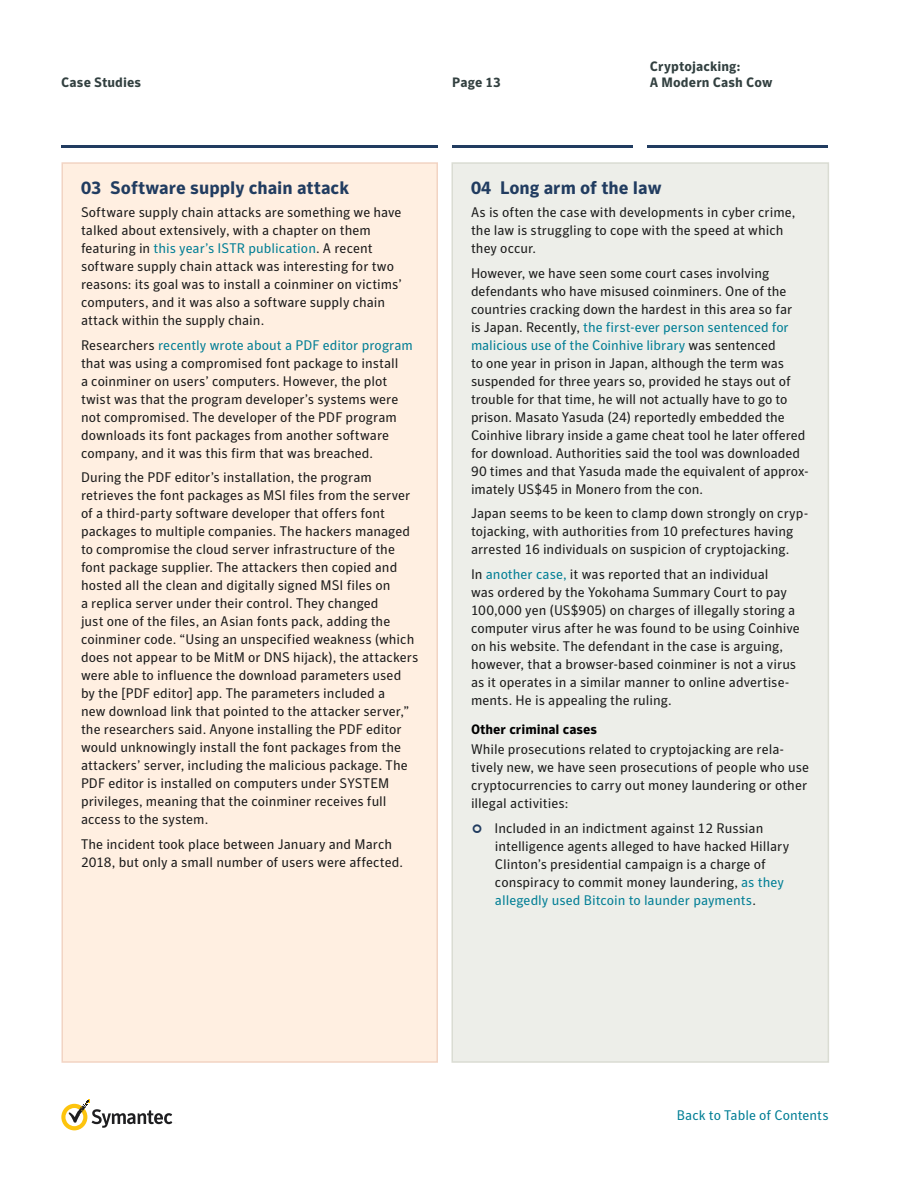
<style>
.page{position:relative;width:918px;height:1188px;background:#fff}
.page>*{position:absolute;margin:0;border:0;box-sizing:border-box;transform-origin:0 0}
.t1{font:700 18px "Symantec Sans";color:#213c60}
.t2{font:13.8px/18px "Symantec Sans";color:#1a1a1a}
.t3{font:13.8px "Symantec Sans";letter-spacing:.005em;color:#007e95}
.t4{font:700 13.5px/16.5px "Symantec Sans";letter-spacing:.01em;color:#324040}
.t5{font:700 13.5px "Symantec Sans";color:#000}
.s1{color:#007e95}
</style>
<div class="page">
<hr style="left:61px;top:146px;width:376px;height:2px;background:#213c60">
<hr style="left:452px;top:146px;width:181px;height:2px;background:#213c60">
<hr style="left:648px;top:146px;width:180px;height:2px;background:#213c60">
<svg style="left:61px;top:1100px;width:112px;height:30px"></svg>
<div style="left:62px;top:163px;width:375px;height:899px;background:#ffefe1"></div>
<div style="left:62px;top:162px;width:376px;height:901px;border:2px solid #f2d4c3"></div>
<div style="left:452px;top:163px;width:376px;height:899px;background:#edeee9"></div>
<div style="left:452px;top:162px;width:377px;height:901px;border:2px solid #dadcd3"></div>
<p class="t4" style="left:61px;top:74px;width:82px">Case Studies</p>
<p class="t4" style="left:452px;top:74px;width:50px">Page 13</p>
<p class="t4" style="left:650px;top:58px;width:124px">Cryptojacking:<br>A Modern Cash Cow</p>
<h1 class="t1" style="left:81px;top:177px;width:270px">03 Software supply chain attack</h1>
<p class="t2" style="left:81px;top:203px;width:322px">Software supply chain attacks are something we have talked about extensively, with a chapter on them featuring in <span class="s1">this year’s ISTR publication</span>. A recent software supply chain attack was interesting for two reasons: its goal was to install a coinminer on victims’ computers, and it was also a software supply chain attack within the supply chain.</p>
<p class="t2" style="left:81px;top:336px;width:333px">Researchers <span class="s1">recently wrote about a PDF editor program </span>that was using a compromised font package to install<br>a coinminer on users’ computers. However, the plot twist was that the program developer’s systems were not compromised. The developer of the PDF program downloads its font packages from another software company, and it was this firm that was breached.</p>
<p class="t2" style="left:81px;top:468px;width:339px">During the PDF editor’s installation, the program retrieves the font packages as MSI files from the server of a third-party software developer that offers font packages to multiple companies. The hackers managed to compromise the cloud server infrastructure of the font package supplier. The attackers then copied and hosted all the clean and digitally signed MSI files on<br>a replica server under their control. They changed<br>just one of the files, an Asian fonts pack, adding the coinminer code. “Using an unspecified weakness (which does not appear to be MitM or DNS hijack), the attackers were able to influence the download parameters used by the [PDF editor] app. The parameters included a<br>new download link that pointed to the attacker server,” the researchers said. Anyone installing the PDF editor would unknowingly install the font packages from the attackers’ server, including the malicious package. The PDF editor is installed on computers under SYSTEM privileges, meaning that the coinminer receives full access to the system.</p>
<p class="t2" style="left:81px;top:835px;width:324px">The incident took place between January and March<br>2018, but only a small number of users were affected.</p>
<h1 class="t1" style="left:471px;top:177px;width:192px">04 Long arm of the law</h1>
<p class="t2" style="left:471px;top:203px;width:326px">As is often the case with developments in cyber crime, the law is struggling to cope with the speed at which they occur.</p>
<p class="t2" style="left:471px;top:264px;width:339px">However, we have seen some court cases involving defendants who have misused coinminers. One of the countries cracking down the hardest in this area so far<br>is Japan. Recently, <span class="s1">the first-ever person sentenced for malicious use of the Coinhive library</span> was sentenced<br>to one year in prison in Japan, although the term was suspended for three years so, provided he stays out of trouble for that time, he will not actually have to go to prison. Masato Yasuda (24) reportedly embedded the Coinhive library inside a game cheat tool he later offered for download. Authorities said the tool was downloaded 90 times and that Yasuda made the equivalent of approx&shy;imately US$45 in Monero from the con.</p>
<p class="t2" style="left:471px;top:505px;width:339px">Japan seems to be keen to clamp down strongly on cryp&shy;tojacking, with authorities from 10 prefectures having arrested 16 individuals on suspicion of cryptojacking.</p>
<p class="t2" style="left:471px;top:565px;width:330px">In <span class="s1">another case,</span> it was reported that an individual<br>was ordered by the Yokohama Summary Court to pay 100,000 yen (US$905) on charges of illegally storing a computer virus after he was found to be using Coinhive on his website. The defendant in the case is arguing, however, that a browser-based coinminer is not a virus as it operates in a similar manner to online advertise&shy;ments. He is appealing the ruling.</p>
<p class="t5" style="left:471px;top:722px;width:128px">Other criminal cases</p>
<p class="t2" style="left:471px;top:740px;width:340px">While prosecutions related to cryptojacking are rela&shy;tively new, we have seen prosecutions of people who use cryptocurrencies to carry out money laundering or other illegal activities:</p>
<p class="t2" style="left:494px;top:819px;width:296px">Included in an indictment against 12 Russian intelligence agents alleged to have hacked Hillary Clinton’s presidential campaign is a charge of conspiracy to commit money laundering, <span class="s1">as they allegedly used Bitcoin to launder payments</span>.</p>
<p class="t3" style="left:677px;top:1107px;width:154px">Back to Table of Contents</p>
</div>
